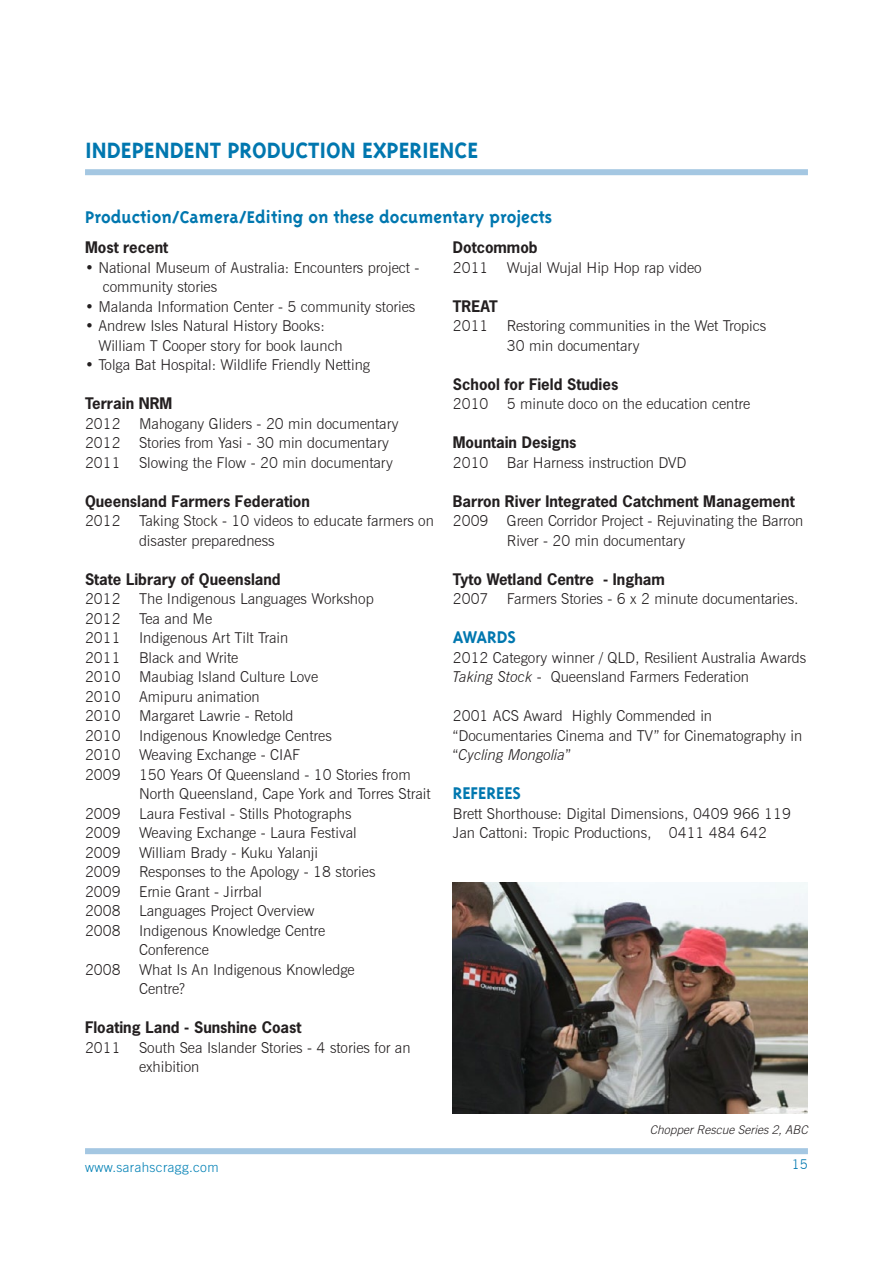
<style>
.page{position:relative;width:893px;height:1263px;background:#fff}
.page>*{position:absolute;margin:0;border:0;box-sizing:border-box;transform-origin:0 0}
.t1{font:700 25.5px "Triplex";color:#0077af}
.t2{font:700 19.5px "Triplex";color:#0077af}
.t3{font:300 15px/19.5px "News Gothic BT";color:#231f20}
.t4{font:700 15px "News Gothic Std";color:#231f20}
.t5{font:300 13.5px "Trade Gothic";letter-spacing:.025em;color:#0080b5}
.t6{font:300 13.5px "News Gothic BT";color:#0077af}
.t7{font:italic 300 12px "Trade Gothic";color:#231f20}
.s1{font-style:italic}
</style>
<div class="page">
<div style="left:85px;top:169px;width:723px;height:6px;background:#a4c7e2"></div>
<div style="left:85px;top:1148px;width:723px;height:6px;background:#a4c7e2"></div>
<img style="left:453px;top:883px;width:355px;height:231px">
<h1 class="t1" style="left:85px;top:136px;width:395px">IN DEPENDENT PRODUCTION EXPERI ENCE</h1>
<h2 class="t2" style="left:85px;top:205px;width:469px">Production/Camera/Editing on these documentary projects</h2>
<p class="t4" style="left:85px;top:238px;width:85px">Most recent</p>
<p class="t3" style="left:103px;top:258px;width:318px;text-indent:-18px">• National Museum of Australia: Encounters project - community stories</p>
<p class="t3" style="left:85px;top:297px;width:332px">• Malanda Information Center - 5 community stories</p>
<p class="t3" style="left:98px;top:316px;width:246px;text-indent:-13px">• Andrew Isles Natural History Books:<br>William T Cooper story for book launch</p>
<p class="t3" style="left:85px;top:355px;width:287px">• Tolga Bat Hospital: Wildlife Friendly Netting</p>
<p class="t4" style="left:85px;top:394px;width:89px">Terrain NRM</p>
<p class="t3" style="left:85px;top:414px;width:315px">2012 Mahogany Gliders - 20 min documentary<br>2012 Stories from Yasi - 30 min documentary<br>2011 Slowing the Flow - 20 min documentary</p>
<p class="t4" style="left:85px;top:491px;width:226px">Queensland Farmers Federation</p>
<p class="t3" style="left:139px;top:511px;width:296px;text-indent:-54px">2012 Taking Stock - 10 videos to educate farmers on disaster preparedness</p>
<p class="t4" style="left:85px;top:569px;width:197px">State Library of Queensland</p>
<p class="t3" style="left:85px;top:589px;width:290px">2012 The Indigenous Languages Workshop</p>
<p class="t3" style="left:85px;top:609px;width:129px">2012 Tea and Me</p>
<p class="t3" style="left:85px;top:628px;width:205px">2011 Indigenous Art Tilt Train</p>
<p class="t3" style="left:85px;top:648px;width:155px">2011 Black and Write</p>
<p class="t3" style="left:85px;top:667px;width:235px">2010 Maubiag Island Culture Love</p>
<p class="t3" style="left:85px;top:687px;width:176px">2010 Amipuru animation</p>
<p class="t3" style="left:85px;top:706px;width:210px">2010 Margaret Lawrie - Retold</p>
<p class="t3" style="left:85px;top:726px;width:248px">2010 Indigenous Knowledge Centres</p>
<p class="t3" style="left:85px;top:745px;width:217px">2010 Weaving Exchange - CIAF</p>
<p class="t3" style="left:85px;top:765px;width:327px">2009 150 Years Of Queensland - 10 Stories from</p>
<p class="t3" style="left:139px;top:784px;width:293px">North Queensland, Cape York and Torres Strait</p>
<p class="t3" style="left:85px;top:804px;width:268px">2009 Laura Festival - Stills Photographs</p>
<p class="t3" style="left:85px;top:823px;width:273px">2009 Weaving Exchange - Laura Festival</p>
<p class="t3" style="left:85px;top:843px;width:235px">2009 William Brady - Kuku Yalanji</p>
<p class="t3" style="left:85px;top:862px;width:292px">2009 Responses to the Apology - 18 stories</p>
<p class="t3" style="left:85px;top:882px;width:178px">2009 Ernie Grant - Jirrbal</p>
<p class="t3" style="left:85px;top:901px;width:231px">2008 Languages Project Overview</p>
<p class="t3" style="left:85px;top:921px;width:242px">2008 Indigenous Knowledge Centre</p>
<p class="t3" style="left:139px;top:940px;width:71px">Conference</p>
<p class="t3" style="left:85px;top:960px;width:271px">2008 What Is An Indigenous Knowledge</p>
<p class="t3" style="left:139px;top:979px;width:47px">Centre?</p>
<p class="t4" style="left:85px;top:1018px;width:218px">Floating Land - Sunshine Coast</p>
<p class="t3" style="left:139px;top:1038px;width:273px;text-indent:-54px">2011 South Sea Islander Stories - 4 stories for an exhibition</p>
<p class="t4" style="left:453px;top:238px;width:86px">Dotcommob</p>
<p class="t3" style="left:453px;top:258px;width:250px">2011 Wujal Wujal Hip Hop rap video</p>
<p class="t4" style="left:453px;top:296px;width:46px">TREAT</p>
<p class="t3" style="left:507px;top:316px;width:261px;text-indent:-54px">2011 Restoring communities in the Wet Tropics<br>30 min documentary</p>
<p class="t4" style="left:453px;top:374px;width:167px">School for Field Studies</p>
<p class="t3" style="left:453px;top:394px;width:299px">2010 5 minute doco on the education centre</p>
<p class="t4" style="left:453px;top:433px;width:125px">Mountain Designs</p>
<p class="t3" style="left:453px;top:453px;width:235px">2010 Bar Harness instruction DVD</p>
<p class="t4" style="left:453px;top:491px;width:343px">Barron River Integrated Catchment Management</p>
<p class="t3" style="left:507px;top:511px;width:298px;text-indent:-54px">2009 Green Corridor Project - Rejuvinating the Barron<br>River - 20 min documentary</p>
<p class="t4" style="left:453px;top:569px;width:214px">Tyto Wetland Centre - Ingham</p>
<p class="t3" style="left:453px;top:589px;width:347px">2007 Farmers Stories - 6 x 2 minute documentaries.</p>
<h2 class="t2" style="left:453px;top:626px;width:65px">AWARDS</h2>
<p class="t3" style="left:453px;top:648px;width:355px">2012 Category winner / QLD, Resilient Australia Awards<br><span class="s1">Taking Stock</span> - Queensland Farmers Federation</p>
<p class="t3" style="left:453px;top:706px;width:351px">2001 ACS Award Highly Commended in “Documentaries Cinema and TV” for Cinematography in “<span class="s1">Cycling Mongolia</span>”</p>
<h2 class="t2" style="left:453px;top:782px;width:70px">REFEREES</h2>
<p class="t3" style="left:453px;top:804px;width:340px">Brett Shorthouse: Digital Dimensions, 0409 966 119<br>Jan Cattoni: Tropic Productions, 0411 484 642</p>
<p class="t7" style="left:650px;top:1123px;width:160px">Chopper Rescue Series 2, ABC</p>
<p class="t5" style="left:85px;top:1159px;width:135px">www.sarahscragg.com</p>
<p class="t6" style="left:792px;top:1156px;width:18px">15</p>
</div>
